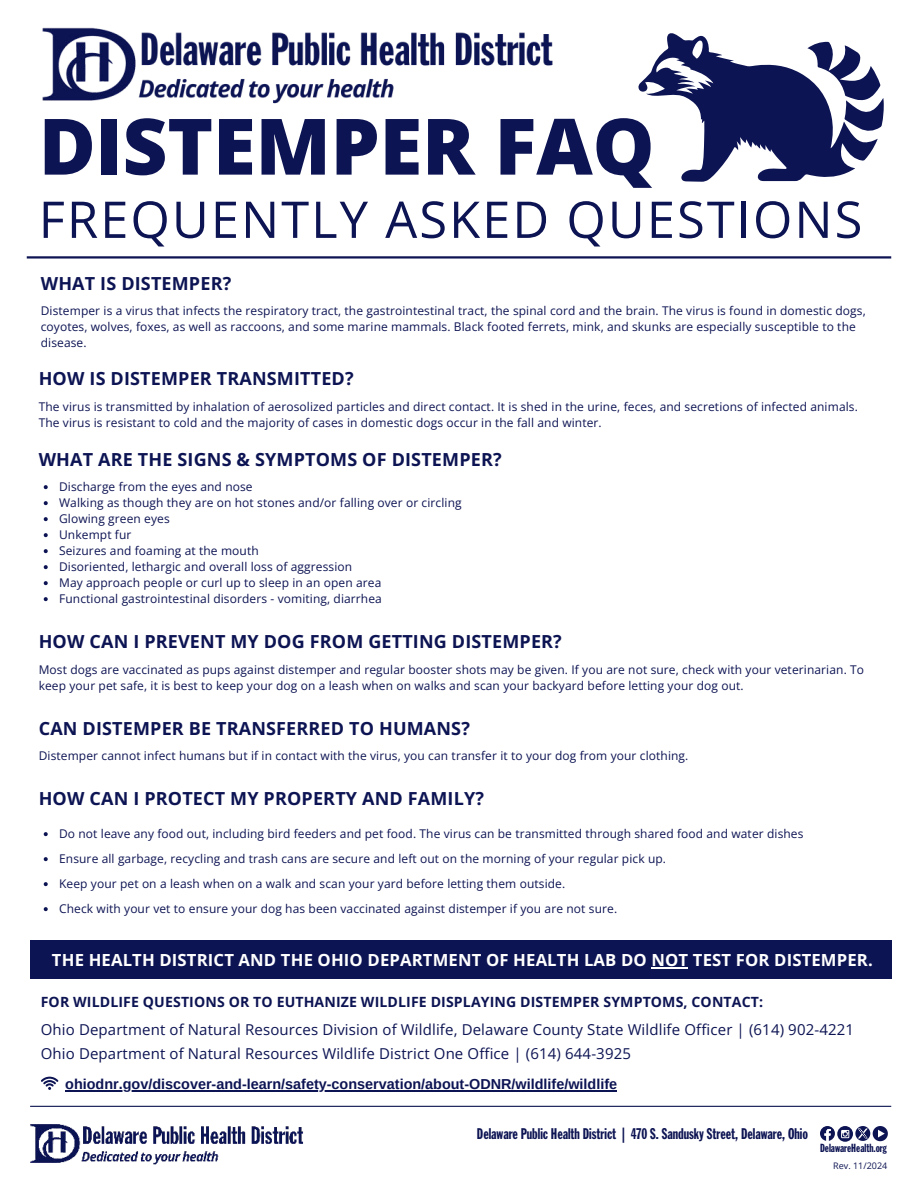
<style>
.page{position:relative;width:918px;height:1188px;background:#fff}
.page>*{position:absolute;margin:0;border:0;box-sizing:border-box;transform-origin:0 0}
.t1{font:800 77.85px "Open Sans";letter-spacing:-.005em;color:#0d1453}
.t2{font:50.7px "Open Sans";letter-spacing:.04em;color:#0d1453}
.t3{font:700 18px "Open Sans";letter-spacing:.01em;color:#0d1453}
.t4{font:700 16.65px "Open Sans";letter-spacing:.01em;color:#fff}
.t5{font:15.15px "Franklin Gothic Std Extra Cond";color:#0d1453}
.t6{font:15px/24.8px "Open Sans";letter-spacing:.01em;color:#0d1453}
.t7{font:700 14.4px "Arimo";color:#0d1453}
.t8{font:700 14.1px "Open Sans";letter-spacing:.01em;color:#0d1453}
.t9{font:12px/16px "Open Sans";letter-spacing:.01em;color:#0d1453}
.t10{font:11.55px "Franklin Gothic Std Extra Cond";color:#0d1453}
.t11{font:9px "Open Sans";color:#0d1453}
</style>
<div class="page">
<img style="left:42px;top:27px;width:511px;height:77px">
<hr style="left:27px;top:256px;width:864px;height:3px;background:#0d1453">
<hr style="left:30px;top:1106px;width:861px;height:1px;background:#0d1453">
<img style="left:30px;top:1124px;width:274px;height:41px">
<svg style="left:820px;top:1126px;width:15px;height:15px"></svg>
<svg style="left:855px;top:1126px;width:33px;height:15px"></svg>
<svg style="left:837px;top:1126px;width:16px;height:15px"></svg>
<svg style="left:841px;top:1130px;width:8px;height:8px"></svg>
<svg style="left:638px;top:33px;width:246px;height:149px"></svg>
<svg style="left:41px;top:1077px;width:17px;height:13px"></svg>
<div style="left:30px;top:940px;width:861px;height:39px;background:#0d1453"></div>
<svg style="left:44px;top:485px;width:4px;height:4px"></svg>
<svg style="left:44px;top:501px;width:4px;height:4px"></svg>
<svg style="left:44px;top:517px;width:4px;height:4px"></svg>
<svg style="left:44px;top:533px;width:4px;height:4px"></svg>
<svg style="left:44px;top:549px;width:4px;height:4px"></svg>
<svg style="left:44px;top:565px;width:4px;height:4px"></svg>
<svg style="left:44px;top:581px;width:4px;height:4px"></svg>
<svg style="left:44px;top:597px;width:4px;height:4px"></svg>
<svg style="left:44px;top:832px;width:4px;height:4px"></svg>
<svg style="left:44px;top:857px;width:4px;height:4px"></svg>
<svg style="left:44px;top:882px;width:4px;height:4px"></svg>
<svg style="left:44px;top:907px;width:4px;height:4px"></svg>
<hr style="left:65px;top:1090px;width:552px;height:2px;background:#0d1453">
<hr style="left:652px;top:967px;width:36px;height:1px;background:#fff">
<h1 class="t1" style="left:39px;top:87px;width:617px">DISTEMPER FAQ</h1>
<h2 class="t2" style="left:39px;top:185px;width:825px">FREQUENTLY ASKED QUESTIONS</h2>
<h3 class="t3" style="left:41px;top:271px;width:192px">WHAT IS DISTEMPER?</h3>
<p class="t9" style="left:41px;top:303px;width:826px">Distemper is a virus that infects the respiratory tract, the gastrointestinal tract, the spinal cord and the brain. The virus is found in domestic dogs, coyotes, wolves, foxes, as well as raccoons, and some marine mammals. Black footed ferrets, mink, and skunks are especially susceptible to the disease.</p>
<h3 class="t3" style="left:39px;top:366px;width:316px">HOW IS DISTEMPER TRANSMITTED?</h3>
<p class="t9" style="left:39px;top:398px;width:821px">The virus is transmitted by inhalation of aerosolized particles and direct contact. It is shed in the urine, feces, and secretions of infected animals.<br>The virus is resistant to cold and the majority of cases in domestic dogs occur in the fall and winter.</p>
<h3 class="t3" style="left:39px;top:447px;width:464px">WHAT ARE THE SIGNS &amp; SYMPTOMS OF DISTEMPER?</h3>
<p class="t9" style="left:59px;top:478px;width:404px">Discharge from the eyes and nose<br>Walking as though they are on hot stones and/or falling over or circling Glowing green eyes<br>Unkempt fur<br>Seizures and foaming at the mouth<br>Disoriented, lethargic and overall loss of aggression<br>May approach people or curl up to sleep in an open area<br>Functional gastrointestinal disorders - vomiting, diarrhea</p>
<h3 class="t3" style="left:39px;top:629px;width:525px">HOW CAN I PREVENT MY DOG FROM GETTING DISTEMPER?</h3>
<p class="t9" style="left:39px;top:661px;width:827px">Most dogs are vaccinated as pups against distemper and regular booster shots may be given. If you are not sure, check with your veterinarian. To keep your pet safe, it is best to keep your dog on a leash when on walks and scan your backyard before letting your dog out.</p>
<h3 class="t3" style="left:39px;top:715px;width:433px">CAN DISTEMPER BE TRANSFERRED TO HUMANS?</h3>
<p class="t9" style="left:39px;top:747px;width:651px">Distemper cannot infect humans but if in contact with the virus, you can transfer it to your dog from your clothing.</p>
<h3 class="t3" style="left:39px;top:786px;width:447px">HOW CAN I PROTECT MY PROPERTY AND FAMILY?</h3>
<p class="t9" style="left:59px;top:821px;width:746px;line-height:25px">Do not leave any food out, including bird feeders and pet food. The virus can be transmitted through shared food and water dishes Ensure all garbage, recycling and trash cans are secure and left out on the morning of your regular pick up.<br>Keep your pet on a leash when on a walk and scan your yard before letting them outside.<br>Check with your vet to ensure your dog has been vaccinated against distemper if you are not sure.</p>
<h3 class="t4" style="left:52px;top:948px;width:822px">THE HEALTH DISTRICT AND THE OHIO DEPARTMENT OF HEALTH LAB DO NOT TEST FOR DISTEMPER.</h3>
<p class="t8" style="left:41px;top:992px;width:724px">FOR WILDLIFE QUESTIONS OR TO EUTHANIZE WILDLIFE DISPLAYING DISTEMPER SYMPTOMS, CONTACT:</p>
<p class="t6" style="left:41px;top:1016px;width:815px">Ohio Department of Natural Resources Division of Wildlife, Delaware County State Wildlife Officer | (614) 902-4221<br>Ohio Department of Natural Resources Wildlife District One Office | (614) 644-3925</p>
<p class="t7" style="left:65px;top:1074px;width:553px">ohiodnr.gov/discover-and-learn/safety-conservation/about-ODNR/wildlife/wildlife</p>
<p class="t5" style="left:477px;top:1126px;width:333px">Delaware Public Health District | 470 S. Sandusky Street, Delaware, Ohio</p>
<p class="t10" style="left:820px;top:1141px;width:68px">DelawareHealth.org</p>
<p class="t11" style="left:833px;top:1160px;width:56px">Rev. 11/2024</p>
</div>
